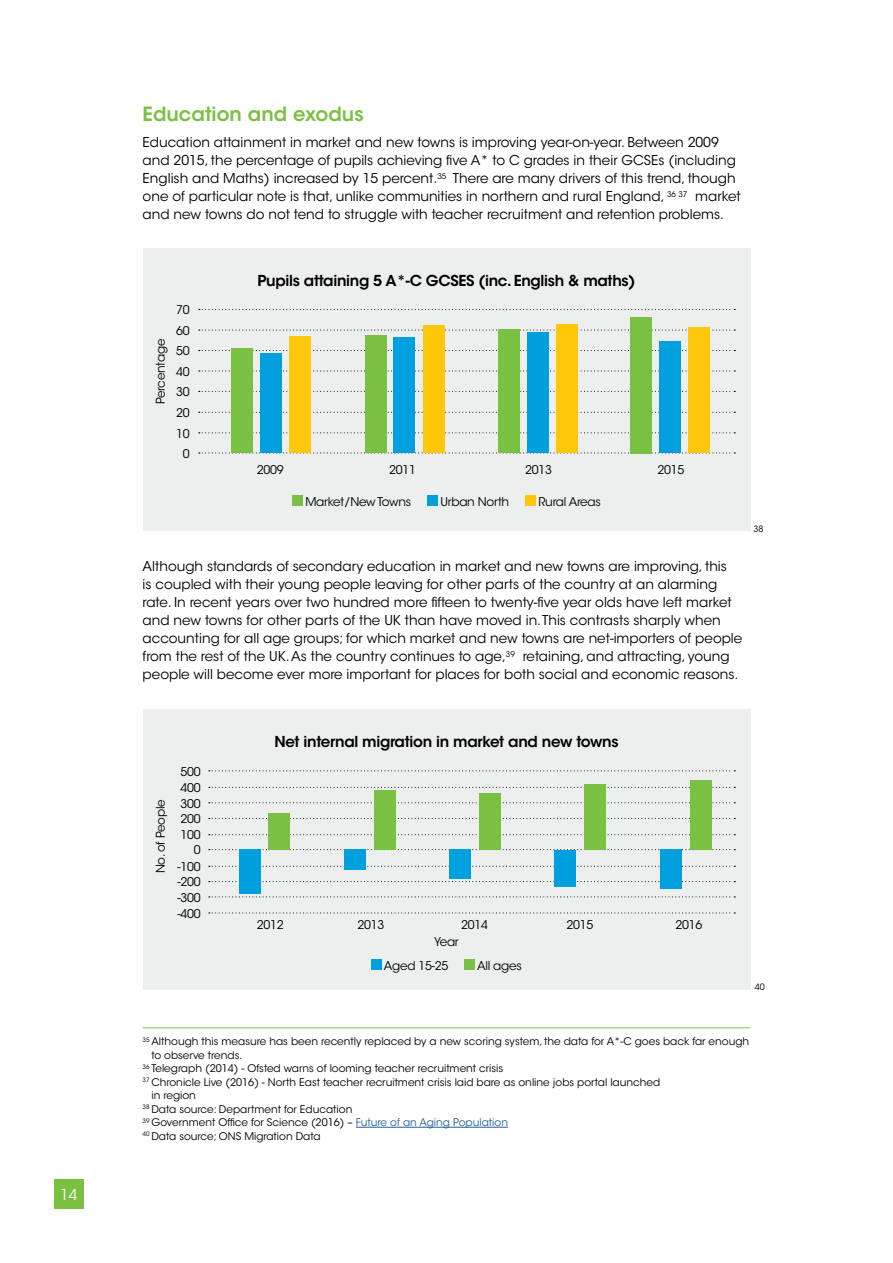
<style>
.page{position:relative;width:893px;height:1263px;background:#fff}
.page>*{position:absolute;margin:0;border:0;box-sizing:border-box;transform-origin:0 0}
.t1{font:600 19.5px "ITC Avant Garde Std";color:#7ac143}
.t2{font:600 15px "ITC Avant Garde Std";letter-spacing:-.02em;color:#000}
.t3{font:15px "ITC Avant Garde Std";color:#fff}
.t4{font:13.5px/18px "ITC Avant Garde Std";color:#000}
.t5{font:12px "ITC Avant Garde Std";letter-spacing:-.02em;color:#000}
.t6{font:10.5px "ITC Avant Garde Std";color:#000}
.t7{font:8.7px "ITC Avant Garde Std";color:#000}
.s1{color:#215e9e}
</style>
<div class="page">
<div style="left:54px;top:1179px;width:30px;height:30px;background:#7ac143"></div>
<hr style="left:143px;top:1027px;width:607px;height:1px;background:#7ac143">
<hr style="left:356px;top:1127px;width:152px;height:1px;background:#215e9e">
<div style="left:143px;top:248px;width:607px;height:283px;background:#edeeee"></div>
<svg style="left:199px;top:452px;width:536px;height:1px"></svg>
<svg style="left:199px;top:432px;width:536px;height:1px"></svg>
<svg style="left:199px;top:412px;width:536px;height:1px"></svg>
<svg style="left:199px;top:391px;width:536px;height:1px"></svg>
<svg style="left:199px;top:370px;width:536px;height:2px"></svg>
<svg style="left:199px;top:350px;width:536px;height:1px"></svg>
<svg style="left:199px;top:329px;width:536px;height:2px"></svg>
<svg style="left:199px;top:309px;width:536px;height:1px"></svg>
<div style="left:231px;top:348px;width:22px;height:105px;background:#7ac143"></div>
<div style="left:365px;top:335px;width:21px;height:118px;background:#7ac143"></div>
<div style="left:499px;top:330px;width:21px;height:123px;background:#7ac143"></div>
<div style="left:630px;top:317px;width:22px;height:136px;background:#7ac143"></div>
<div style="left:260px;top:354px;width:21px;height:99px;background:#00a0df"></div>
<div style="left:394px;top:338px;width:21px;height:115px;background:#00a0df"></div>
<div style="left:527px;top:332px;width:22px;height:121px;background:#00a0df"></div>
<div style="left:659px;top:341px;width:21px;height:112px;background:#00a0df"></div>
<div style="left:289px;top:336px;width:22px;height:117px;background:#ffc709"></div>
<div style="left:423px;top:325px;width:21px;height:128px;background:#ffc709"></div>
<div style="left:557px;top:324px;width:21px;height:129px;background:#ffc709"></div>
<div style="left:688px;top:327px;width:21px;height:126px;background:#ffc709"></div>
<div style="left:292px;top:495px;width:10px;height:11px;background:#7ac143"></div>
<div style="left:427px;top:495px;width:10px;height:11px;background:#00a0df"></div>
<div style="left:525px;top:495px;width:10px;height:11px;background:#ffc709"></div>
<div style="left:143px;top:710px;width:608px;height:280px;background:#edeeee"></div>
<svg style="left:209px;top:912px;width:526px;height:1px"></svg>
<svg style="left:209px;top:896px;width:526px;height:1px"></svg>
<svg style="left:209px;top:881px;width:526px;height:1px"></svg>
<svg style="left:209px;top:866px;width:526px;height:1px"></svg>
<svg style="left:209px;top:849px;width:526px;height:1px"></svg>
<svg style="left:209px;top:834px;width:526px;height:1px"></svg>
<svg style="left:209px;top:818px;width:526px;height:1px"></svg>
<svg style="left:209px;top:802px;width:526px;height:1px"></svg>
<svg style="left:209px;top:787px;width:526px;height:1px"></svg>
<svg style="left:209px;top:770px;width:526px;height:1px"></svg>
<div style="left:269px;top:813px;width:21px;height:37px;background:#7ac143"></div>
<div style="left:374px;top:790px;width:22px;height:60px;background:#7ac143"></div>
<div style="left:479px;top:793px;width:21px;height:57px;background:#7ac143"></div>
<div style="left:584px;top:784px;width:22px;height:66px;background:#7ac143"></div>
<div style="left:690px;top:780px;width:22px;height:70px;background:#7ac143"></div>
<div style="left:239px;top:850px;width:21px;height:44px;background:#00a0df"></div>
<div style="left:345px;top:850px;width:21px;height:20px;background:#00a0df"></div>
<div style="left:449px;top:850px;width:21px;height:29px;background:#00a0df"></div>
<div style="left:554px;top:850px;width:22px;height:36px;background:#00a0df"></div>
<div style="left:660px;top:850px;width:22px;height:39px;background:#00a0df"></div>
<div style="left:371px;top:959px;width:10px;height:11px;background:#00a0df"></div>
<div style="left:464px;top:959px;width:11px;height:11px;background:#7ac143"></div>
<p class="t3" style="left:60px;top:1188px;width:19px">14</p>
<h1 class="t1" style="left:143px;top:106px;width:223px">Education and exodus</h1>
<p class="t4" style="left:143px;top:135px;width:600px">Education attainment in market and new towns is improving year-on-year. Between 2009 and 2015, the percentage of pupils achieving five A* to C grades in their GCSEs (including English and Maths) increased by 15 percent.<sup>35</sup> There are many drivers of this trend, though one of particular note is that, unlike communities in northern and rural England, <sup>36</sup> <sup>37</sup> market and new towns do not tend to struggle with teacher recruitment and retention problems.</p>
<p class="t5" style="left:156px;top:404px;width:67px;rotate:-90deg">Percentage</p>
<p class="t5" style="left:176px;top:305px;width:15px">70</p>
<p class="t5" style="left:176px;top:326px;width:15px">60</p>
<p class="t5" style="left:176px;top:346px;width:15px">50</p>
<p class="t5" style="left:176px;top:367px;width:15px">40</p>
<p class="t5" style="left:176px;top:387px;width:15px">30</p>
<p class="t5" style="left:176px;top:408px;width:15px">20</p>
<p class="t5" style="left:176px;top:428px;width:15px">10</p>
<p class="t5" style="left:183px;top:449px;width:8px">0</p>
<p class="t2" style="left:258px;top:275px;width:379px">Pupils attaining 5 A*-C GCSES (inc. English &amp; maths)</p>
<p class="t5" style="left:257px;top:465px;width:28px">2009</p>
<p class="t5" style="left:389px;top:465px;width:28px">2011</p>
<p class="t5" style="left:525px;top:465px;width:28px">2013</p>
<p class="t5" style="left:657px;top:465px;width:28px">2015</p>
<p class="t5" style="left:305px;top:497px;width:107px">Market/New Towns</p>
<p class="t5" style="left:440px;top:497px;width:70px">Urban North</p>
<p class="t5" style="left:538px;top:497px;width:64px">Rural Areas</p>
<p class="t4" style="left:143px;top:559px;width:601px">Although standards of secondary education in market and new towns are improving, this<br>is coupled with their young people leaving for other parts of the country at an alarming rate. In recent years over two hundred more fifteen to twenty-five year olds have left market and new towns for other parts of the UK than have moved in. This contrasts sharply when accounting for all age groups; for which market and new towns are net-importers of people from the rest of the UK. As the country continues to age,<sup>39</sup> retaining, and attracting, young people will become ever more important for places for both social and economic reasons.</p>
<p class="t7" style="left:753px;top:525px;width:12px">38</p>
<p class="t5" style="left:156px;top:873px;width:75px;rotate:-90deg">No. of People</p>
<p class="t5" style="left:180px;top:766px;width:22px">500</p>
<p class="t5" style="left:180px;top:783px;width:22px">400</p>
<p class="t5" style="left:180px;top:798px;width:22px">300</p>
<p class="t5" style="left:180px;top:814px;width:22px">200</p>
<p class="t5" style="left:180px;top:830px;width:22px">100</p>
<p class="t5" style="left:194px;top:845px;width:8px">0</p>
<p class="t5" style="left:177px;top:862px;width:25px">-100</p>
<p class="t5" style="left:177px;top:877px;width:25px">-200</p>
<p class="t5" style="left:177px;top:893px;width:25px">-300</p>
<p class="t5" style="left:177px;top:909px;width:25px">-400</p>
<p class="t2" style="left:274px;top:736px;width:346px">Net internal migration in market and new towns</p>
<p class="t5" style="left:257px;top:919px;width:28px">2012</p>
<p class="t5" style="left:357px;top:919px;width:28px">2013</p>
<p class="t5" style="left:461px;top:919px;width:28px">2014</p>
<p class="t5" style="left:434px;top:936px;width:26px">Year</p>
<p class="t5" style="left:384px;top:961px;width:66px">Aged 15-25</p>
<p class="t5" style="left:477px;top:961px;width:46px">All ages</p>
<p class="t5" style="left:566px;top:919px;width:28px">2015</p>
<p class="t5" style="left:675px;top:919px;width:28px">2016</p>
<p class="t7" style="left:755px;top:984px;width:12px">40</p>
<p class="t6" style="left:143px;top:1037px;width:608px"><sup>35</sup> Although this measure has been recently replaced by a new scoring system, the data for A*-C goes back far enough</p>
<p class="t6" style="left:151px;top:1051px;width:92px">to observe trends.</p>
<p class="t6" style="left:143px;top:1064px;width:362px"><sup>36</sup> Telegraph (2014) - Ofsted warns of looming teacher recruitment crisis</p>
<p class="t6" style="left:143px;top:1078px;width:519px"><sup>37</sup> Chronicle Live (2016) - North East teacher recruitment crisis laid bare as online jobs portal launched</p>
<p class="t6" style="left:151px;top:1091px;width:46px">in region</p>
<p class="t6" style="left:143px;top:1105px;width:211px"><sup>38</sup> Data source: Department for Education</p>
<p class="t6" style="left:143px;top:1118px;width:367px"><sup>39</sup> Government Office for Science (2016) – <span class="s1">Future of an Aging Population</span></p>
<p class="t6" style="left:143px;top:1132px;width:179px"><sup>40</sup> Data source; ONS Migration Data</p>
</div>
